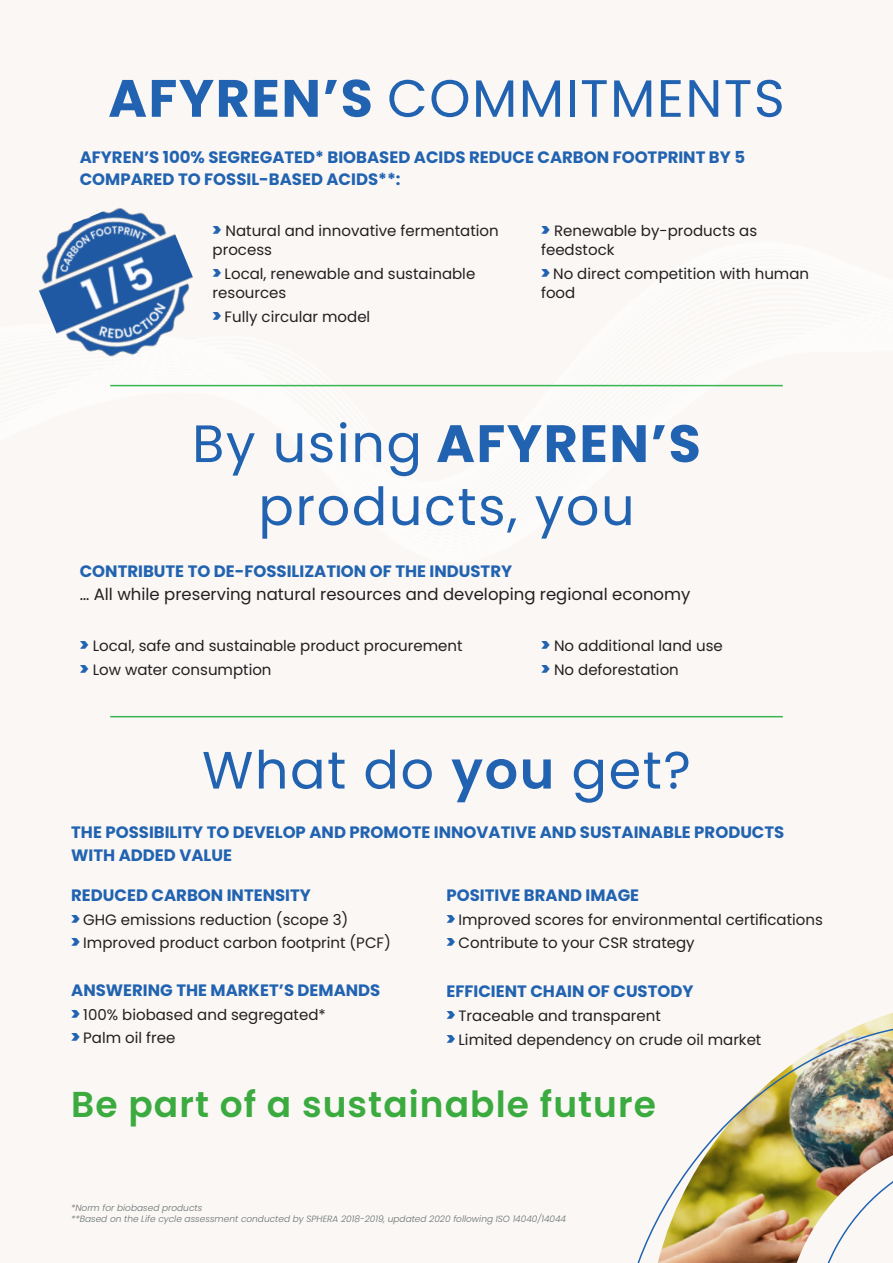
<style>
.page{position:relative;width:893px;height:1263px;background:#fff}
.page>*{position:absolute;margin:0;border:0;box-sizing:border-box;transform-origin:0 0}
.t1{font:52.5px/63px "Poppins";letter-spacing:.03em;color:#2163b0;text-align:center}
.t2{font:600 36px "Poppins";letter-spacing:.03em;color:#3bab40}
.t3{font:700 16.5px/22.5px "Poppins";color:#2163b0}
.t4{font:16.5px "Poppins";color:#231f20}
.t5{font:15px/23.7px "Poppins";color:#231f20}
.t6{font:italic 300 9px/10.8px "Poppins";color:#677171}
.s1{font-weight:700}
.s2{font-weight:900;font-size:18px;color:#2163b0}
.s3{font-weight:600}
</style>
<div class="page">
<img style="left:38px;top:207px;width:156px;height:150px">
<hr style="left:110px;top:385px;width:673px;height:1px;background:#39b552">
<hr style="left:110px;top:716px;width:673px;height:1px;background:#39b552">
<img style="left:637px;top:1012px;width:256px;height:251px">
<h1 class="t1" style="left:108px;top:68px;width:678px"><span class="s1">AFYREN’S</span> COMMITMENTS</h1>
<p class="t3" style="left:80px;top:147px;width:667px">AFYREN’S 100% SEGREGATED* BIOBASED ACIDS REDUCE CARBON FOOTPRINT BY 5<br>COMPARED TO FOSSIL-BASED ACIDS**:</p>
<p class="t5" style="left:213px;top:221px;width:288px;line-height:19.5px"><span class="s2">&gt;</span> Natural and innovative fermentation process</p>
<p class="t5" style="left:213px;top:264px;width:264px;line-height:19.5px"><span class="s2">&gt;</span> Local, renewable and sustainable resources</p>
<p class="t5" style="left:213px;top:305px;width:159px"><span class="s2">&gt;</span> Fully circular model</p>
<p class="t5" style="left:541px;top:221px;width:218px;line-height:19.5px"><span class="s2">&gt;</span> Renewable by-products as feedstock</p>
<p class="t5" style="left:541px;top:264px;width:269px;line-height:19.5px"><span class="s2">&gt;</span> No direct competition with human food</p>
<h1 class="t1" style="left:192px;top:413px;width:510px">By using <span class="s1">AFYREN’S </span>products, you</h1>
<p class="t3" style="left:80px;top:561px;width:434px">CONTRIBUTE TO DE-FOSSILIZATION OF THE INDUSTRY</p>
<p class="t4" style="left:80px;top:585px;width:612px">… All while preserving natural resources and developing regional economy</p>
<p class="t5" style="left:80px;top:634px;width:384px"><span class="s2">&gt;</span> Local, safe and sustainable product procurement <span class="s2">&gt;</span> Low water consumption</p>
<p class="t5" style="left:541px;top:634px;width:183px"><span class="s2">&gt;</span> No additional land use <span class="s2">&gt;</span> No deforestation</p>
<h1 class="t1" style="left:202px;top:740px;width:490px">What do <span class="s3">you</span> get?</h1>
<p class="t3" style="left:71px;top:822px;width:715px">THE POSSIBILITY TO DEVELOP AND PROMOTE INNOVATIVE AND SUSTAINABLE PRODUCTS<br>WITH ADDED VALUE</p>
<p class="t3" style="left:446px;top:885px;width:194px">POSITIVE BRAND IMAGE</p>
<p class="t5" style="left:446px;top:907px;width:378px"><span class="s2">&gt;</span> Improved scores for environmental certifications <span class="s2">&gt;</span> Contribute to your CSR strategy</p>
<p class="t3" style="left:71px;top:885px;width:241px">REDUCED CARBON INTENSITY</p>
<p class="t5" style="left:71px;top:908px;width:321px"><span class="s2">&gt;</span> GHG emissions reduction (scope 3)<br><span class="s2">&gt;</span> Improved product carbon footprint (PCF)</p>
<p class="t3" style="left:71px;top:980px;width:311px">ANSWERING THE MARKET’S DEMANDS</p>
<p class="t5" style="left:71px;top:1003px;width:256px"><span class="s2">&gt;</span> 100% biobased and segregated* <span class="s2">&gt;</span> Palm oil free</p>
<p class="t3" style="left:446px;top:982px;width:249px">EFFICIENT CHAIN OF CUSTODY</p>
<p class="t5" style="left:446px;top:1004px;width:316px"><span class="s2">&gt;</span> Traceable and transparent<br><span class="s2">&gt;</span> Limited dependency on crude oil market</p>
<h2 class="t2" style="left:71px;top:1088px;width:586px">Be part of a sustainable future</h2>
<p class="t6" style="left:71px;top:1202px;width:496px">*Norm for biobased products<br>**Based on the Life cycle assessment conducted by SPHERA 2018-2019, updated 2020 following ISO 14040/14044</p>
</div>
